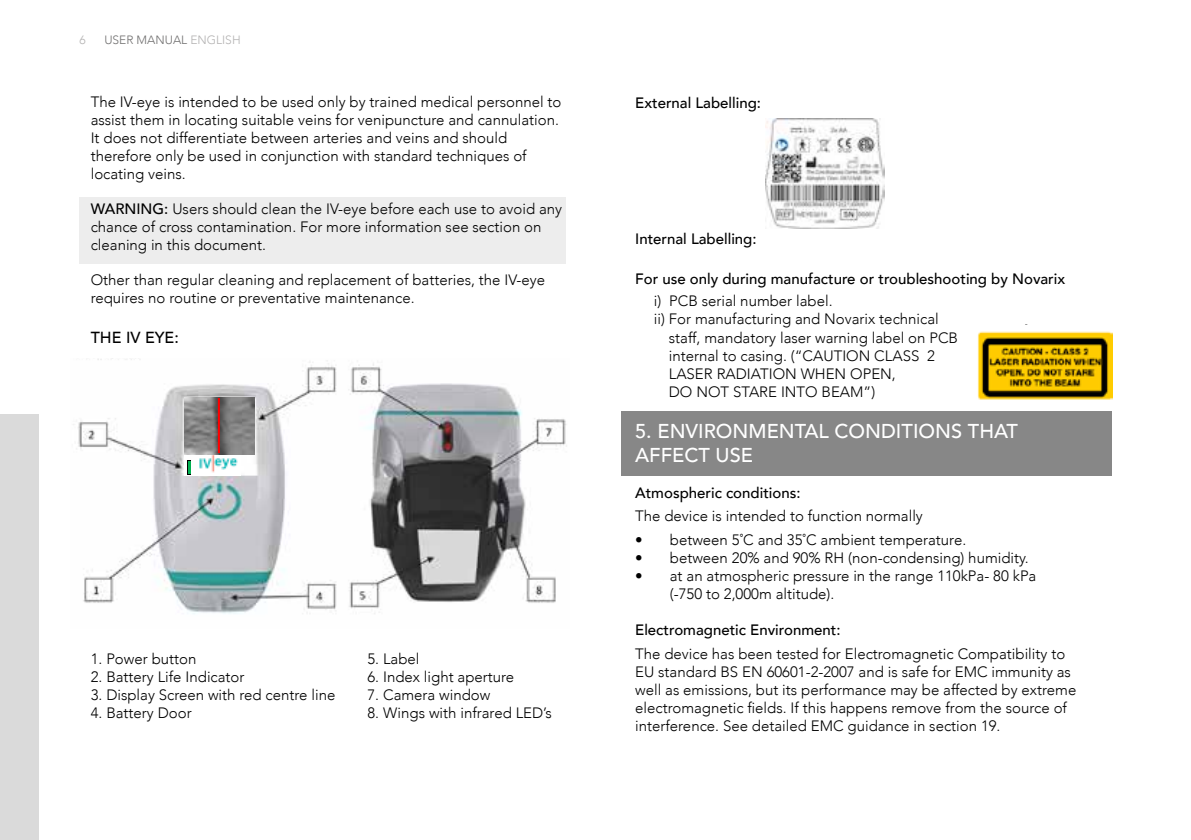
<style>
.page{position:relative;width:1191px;height:840px;background:#fff}
.page>*{position:absolute;margin:0;border:0;box-sizing:border-box;transform-origin:0 0}
.t1{font:500 20px/24px "Avenir";color:#fff}
.t2{font:500 16px "Avenir";color:#000}
.t3{font:300 15px/18px "Avenir";color:#000}
.t4{font:500 15px "Avenir";color:#000}
.t5{font:300 12px "Avenir";color:#706f6f}
.t6{font:300 12px "Avenir";color:#b3b2b2}
.t7{font:10.2px "Consolas";letter-spacing:.01em;color:#000}
.s1{color:#b3b2b2}
.s2{font-weight:500}
</style>
<div class="page">
<div style="left:621px;top:410px;width:490px;height:65px;background:#878787"></div>
<div style="left:79px;top:197px;width:487px;height:67px;background:#ededed"></div>
<img style="left:765px;top:119px;width:119px;height:109px">
<img style="left:978px;top:331px;width:134px;height:69px">
<div style="left:0;top:414px;width:39px;height:425px;background:#dadada"></div>
<img style="left:73px;top:358px;width:494px;height:256px">
<svg style="left:184px;top:398px;width:71px;height:77px;background:#938e8d"></svg>
<img style="left:198px;top:455px;width:40px;height:19px">
<p class="t6" style="left:79px;top:33px;width:8px">6</p>
<p class="t5" style="left:104px;top:33px;width:138px">USER MANUAL <span class="s1">ENGLISH</span></p>
<p class="t3" style="left:91px;top:93px;width:472px">The IV-eye is intended to be used only by trained medical personnel to assist them in locating suitable veins for venipuncture and cannulation.<br>It does not differentiate between arteries and veins and should therefore only be used in conjunction with standard techniques of locating veins.</p>
<p class="t3" style="left:91px;top:200px;width:473px"><span class="s2">WARNING:</span> Users should clean the IV-eye before each use to avoid any chance of cross contamination. For more information see section on cleaning in this document.</p>
<p class="t3" style="left:91px;top:271px;width:456px">Other than regular cleaning and replacement of batteries, the IV-eye requires no routine or preventative maintenance.</p>
<p class="t2" style="left:91px;top:323px;width:90px">THE IV EYE:</p>
<p class="t3" style="left:91px;top:649px;width:107px">1. Power button</p>
<p class="t3" style="left:367px;top:649px;width:53px">5. Label</p>
<p class="t3" style="left:91px;top:667px;width:155px">2. Battery Life Indicator</p>
<p class="t3" style="left:367px;top:667px;width:148px">6. Index light aperture</p>
<p class="t3" style="left:91px;top:685px;width:246px">3. Display Screen with red centre line</p>
<p class="t3" style="left:367px;top:685px;width:124px">7. Camera window</p>
<p class="t3" style="left:91px;top:703px;width:102px">4. Battery Door</p>
<p class="t3" style="left:367px;top:703px;width:186px">8. Wings with infrared LED’s</p>
<p class="t4" style="left:635px;top:90px;width:127px">External Labelling:</p>
<p class="t4" style="left:635px;top:226px;width:123px">Internal Labelling:</p>
<p class="t4" style="left:635px;top:266px;width:431px">For use only during manufacture or troubleshooting by Novarix</p>
<p class="t3" style="left:654px;top:292px;width:180px">i) PCB serial number label.</p>
<p class="t3" style="left:654px;top:310px;width:286px">ii) For manufacturing and Novarix technical</p>
<p class="t3" style="left:669px;top:328px;width:291px">staff, mandatory laser warning label on PCB</p>
<p class="t3" style="left:669px;top:346px;width:267px">internal to casing. (“CAUTION CLASS 2</p>
<p class="t3" style="left:669px;top:364px;width:228px">LASER RADIATION WHEN OPEN,</p>
<p class="t3" style="left:669px;top:382px;width:208px">DO NOT STARE INTO BEAM”)</p>
<h1 class="t1" style="left:635px;top:417px;width:384px">5. ENVIRONMENTAL CONDITIONS THAT<br>AFFECT USE</h1>
<p class="t4" style="left:635px;top:479px;width:167px">Atmospheric conditions:</p>
<p class="t3" style="left:635px;top:507px;width:289px">The device is intended to function normally</p>
<p class="t3" style="left:635px;top:530px;width:332px">• between 5˚C and 35˚C ambient temperature.</p>
<p class="t3" style="left:635px;top:548px;width:395px">• between 20% and 90% RH (non-condensing) humidity.</p>
<p class="t3" style="left:670px;top:566px;width:368px;text-indent:-35px">• at an atmospheric pressure in the range 110kPa- 80 kPa (-750 to 2,000m altitude).</p>
<p class="t4" style="left:635px;top:616px;width:207px">Electromagnetic Environment:</p>
<p class="t3" style="left:635px;top:644px;width:443px">The device has been tested for Electromagnetic Compatibility to EU standard BS EN 60601-2-2007 and is safe for EMC immunity as well as emissions, but its performance may be affected by extreme electromagnetic fields. If this happens remove from the source of interference. See detailed EMC guidance in section 19.</p>
<p class="t7" style="left:765px;top:328px;width:174px">OPEN, DO NOT STARE INTO BEAM”)</p>
</div>
